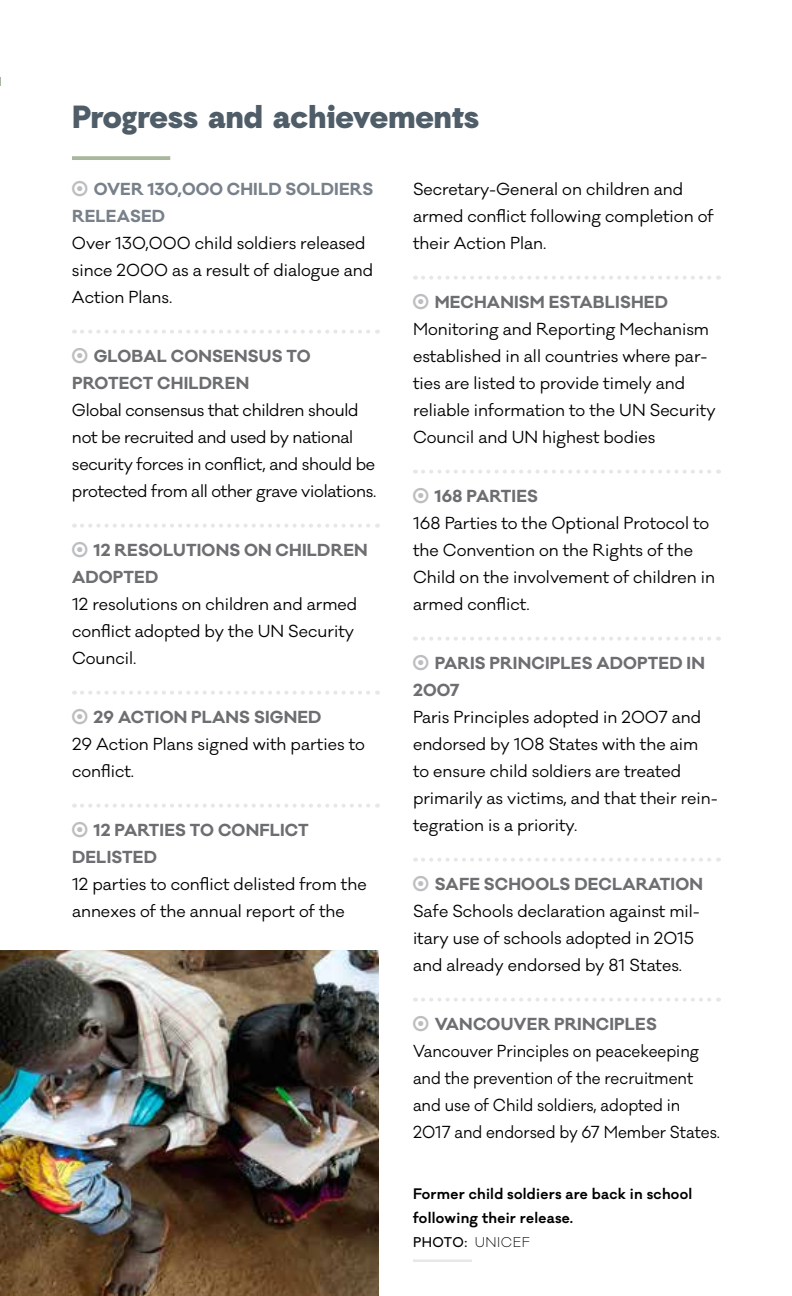
<style>
.page{position:relative;width:792px;height:1296px;background:#fff}
.page>*{position:absolute;margin:0;border:0;box-sizing:border-box;transform-origin:0 0}
.t1{font:900 32px "Auxilia";color:#4f5d68}
.t2{font:16px/27px "Galano Classic";color:#000}
.t3{font:700 16px/27px "Galano Classic";letter-spacing:.01em;color:#6d6e71}
.t4{font:16px/27px "Galano Classic";color:#000;scale:.95 1}
.t5{font:700 16px/27px "Galano Classic";letter-spacing:.01em;color:#78808a}
.t6{font:600 14px/24px "Galano Classic";letter-spacing:.02em;color:#000}
.t7{font:500 13px "Galano Classic";letter-spacing:.025em;color:#000}
.s1{font-weight:300}
</style>
<div class="page">
<svg style="left:72px;top:156px;width:98px;height:4px"></svg>
<svg style="left:82px;top:330px;width:296px;height:4px"></svg>
<svg style="left:82px;top:524px;width:296px;height:4px"></svg>
<svg style="left:82px;top:691px;width:296px;height:4px"></svg>
<svg style="left:82px;top:804px;width:296px;height:4px"></svg>
<svg style="left:423px;top:276px;width:296px;height:4px"></svg>
<svg style="left:423px;top:470px;width:296px;height:4px"></svg>
<svg style="left:423px;top:637px;width:296px;height:4px"></svg>
<svg style="left:423px;top:858px;width:296px;height:4px"></svg>
<svg style="left:423px;top:998px;width:296px;height:4px"></svg>
<img style="left:0;top:950px;width:379px;height:346px">
<hr style="left:791px;top:0;width:1px;height:78px;background:#f2f4f1">
<hr style="left:413px;top:1259px;width:59px;height:3px;background:#e6e7e8">
<h1 class="t1" style="left:72px;top:97px;width:409px">Progress and achievements</h1>
<p class="t5" style="left:72px;top:176px;width:303px;text-indent:22px">OVER 130,000 CHILD SOLDIERS<br>RELEASED</p>
<p class="t2" style="left:72px;top:230px;width:303px">Over 130,000 child soldiers released since 2000 as a result of dialogue and<br>Action Plans.</p>
<p class="t3" style="left:72px;top:343px;width:240px;text-indent:22px">GLOBAL CONSENSUS TO<br>PROTECT CHILDREN</p>
<p class="t2" style="left:72px;top:397px;width:306px">Global consensus that children should not be recruited and used by national security forces in conflict, and should be protected from all other grave violations.</p>
<p class="t3" style="left:72px;top:537px;width:297px;text-indent:22px">12 RESOLUTIONS ON CHILDREN<br>ADOPTED</p>
<p class="t2" style="left:72px;top:591px;width:287px">12 resolutions on children and armed conflict adopted by the UN Security<br>Council.</p>
<p class="t3" style="left:94px;top:704px;width:229px">29 ACTION PLANS SIGNED</p>
<p class="t2" style="left:72px;top:731px;width:294px">29 Action Plans signed with parties to conflict.</p>
<p class="t3" style="left:72px;top:817px;width:238px;text-indent:22px">12 PARTIES TO CONFLICT<br>DELISTED</p>
<p class="t2" style="left:72px;top:871px;width:296px">12 parties to conflict delisted from the annexes of the annual report of the</p>
<p class="t2" style="left:413px;top:176px;width:302px">Secretary-General on children and armed conflict following completion of their Action Plan.</p>
<p class="t3" style="left:435px;top:289px;width:235px">MECHANISM ESTABLISHED</p>
<p class="t2" style="left:413px;top:316px;width:304px">Monitoring and Reporting Mechanism established in all countries where par&shy;ties are listed to provide timely and reliable information to the UN Security Council and UN highest bodies</p>
<p class="t3" style="left:435px;top:483px;width:105px">168 PARTIES</p>
<p class="t2" style="left:413px;top:510px;width:304px">168 Parties to the Optional Protocol to the Convention on the Rights of the<br>Child on the involvement of children in armed conflict.</p>
<p class="t3" style="left:413px;top:650px;width:293px;text-indent:22px">PARIS PRINCIPLES ADOPTED IN<br>2007</p>
<p class="t2" style="left:413px;top:704px;width:306px">Paris Principles adopted in 2007 and endorsed by 108 States with the aim to ensure child soldiers are treated primarily as victims, and that their rein&shy;tegration is a priority.</p>
<p class="t3" style="left:435px;top:871px;width:270px">SAFE SCHOOLS DECLARATION</p>
<p class="t2" style="left:413px;top:898px;width:289px">Safe Schools declaration against mil&shy;itary use of schools adopted in 2015 and already endorsed by 81 States.</p>
<p class="t3" style="left:435px;top:1011px;width:224px">VANCOUVER PRINCIPLES</p>
<p class="t4" style="left:413px;top:1038px;width:325px">Vancouver Principles on peacekeeping and the prevention of the recruitment and use of Child soldiers, adopted in 2017 and endorsed by 67 Member States.</p>
<p class="t6" style="left:413px;top:1182px;width:281px">Former child soldiers are back in school following their release.</p>
<p class="t7" style="left:413px;top:1234px;width:118px">PHOTO: <span class="s1">UNICEF</span></p>
</div>
